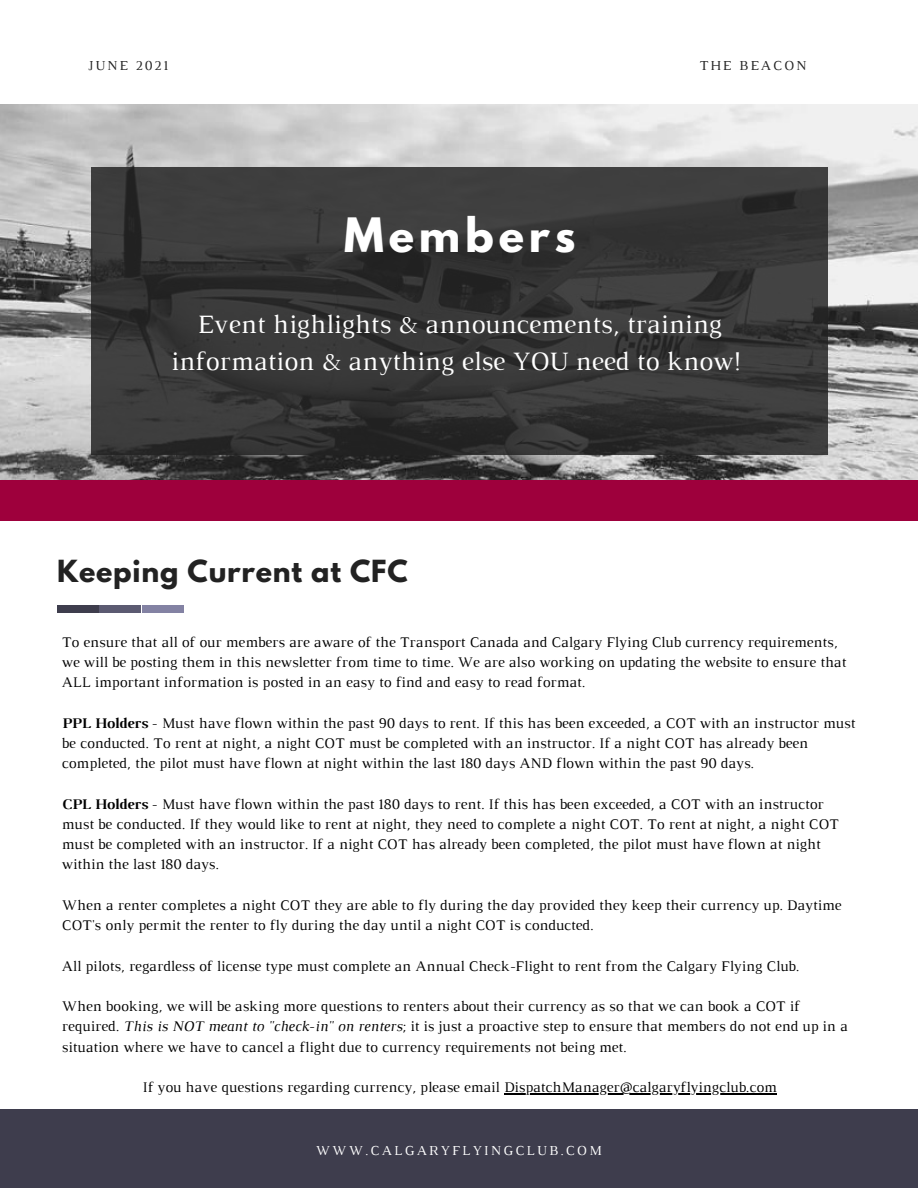
<style>
.page{position:relative;width:918px;height:1188px;background:#fff}
.page>*{position:absolute;margin:0;border:0;box-sizing:border-box;transform-origin:0 0}
.t1{font:700 42px "League Spartan";letter-spacing:.115em;color:#fff}
.t2{font:27px/37.2px "Luthier";color:#fff;text-align:center}
.t3{font:700 27px "League Spartan";letter-spacing:.03em;color:#222}
.t4{font:15px/20.2px "Luthier";color:#000}
.t5{font:13.95px "Luthier";letter-spacing:.16em;color:#fff}
.t6{font:13.95px "Luthier";letter-spacing:.14em;color:#222}
.s1{font-weight:700}
.s2{font-style:italic}
</style>
<div class="page">
<img style="left:0;top:105px;width:918px;height:375px">
<div style="left:0;top:1110px;width:918px;height:78px;background:#3e3d4d"></div>
<div style="left:57px;top:605px;width:42px;height:8px;background:#3e3d4d"></div>
<div style="left:100px;top:605px;width:41px;height:8px;background:#5b5a71"></div>
<div style="left:142px;top:605px;width:41px;height:8px;background:#8382a3"></div>
<svg style="left:92px;top:168px;width:736px;height:287px;fill:#3a3a3a"></svg>
<div style="left:0;top:480px;width:918px;height:41px;background:#9e003c"></div>
<hr style="left:504px;top:1093px;width:273px;height:1px;background:#000">
<p class="t6" style="left:88px;top:60px;width:82px">JUNE 2021</p>
<p class="t6" style="left:699px;top:60px;width:109px">THE BEACON</p>
<h1 class="t1" style="left:344px;top:214px;width:233px">Members</h1>
<h2 class="t2" style="left:171px;top:308px;width:571px">Event highlights &amp; announcements, training information &amp; anything else YOU need to know!</h2>
<h2 class="t3" style="left:57px;top:557px;width:352px">Keeping Current at CFC</h2>
<p class="t4" style="left:62px;top:633px;width:786px">To ensure that all of our members are aware of the Transport Canada and Calgary Flying Club currency requirements, we will be posting them in this newsletter from time to time. We are also working on updating the website to ensure that<br>ALL important information is posted in an easy to find and easy to read format.</p>
<p class="t4" style="left:62px;top:714px;width:795px"><span class="s1">PPL Holders</span> - Must have flown within the past 90 days to rent. If this has been exceeded, a COT with an instructor must be conducted. To rent at night, a night COT must be completed with an instructor. If a night COT has already been completed, the pilot must have flown at night within the last 180 days AND flown within the past 90 days.</p>
<p class="t4" style="left:62px;top:795px;width:779px"><span class="s1">CPL Holders</span> - Must have flown within the past 180 days to rent. If this has been exceeded, a COT with an instructor must be conducted. If they would like to rent at night, they need to complete a night COT. To rent at night, a night COT must be completed with an instructor. If a night COT has already been completed, the pilot must have flown at night within the last 180 days.</p>
<p class="t4" style="left:62px;top:896px;width:781px">When a renter completes a night COT they are able to fly during the day provided they keep their currency up. Daytime<br>COT's only permit the renter to fly during the day until a night COT is conducted.</p>
<p class="t4" style="left:62px;top:957px;width:739px">All pilots, regardless of license type must complete an Annual Check-Flight to rent from the Calgary Flying Club.</p>
<p class="t4" style="left:62px;top:997px;width:787px">When booking, we will be asking more questions to renters about their currency as so that we can book a COT if required. <span class="s2">This is NOT meant to "check-in" on renters</span>; it is just a proactive step to ensure that members do not end up in a situation where we have to cancel a flight due to currency requirements not being met.</p>
<p class="t4" style="left:143px;top:1078px;width:636px">If you have questions regarding currency, please email DispatchManager@calgaryflyingclub.com</p>
<p class="t5" style="left:316px;top:1145px;width:288px">WWW.CALGARYFLYINGCLUB.COM</p>
</div>
